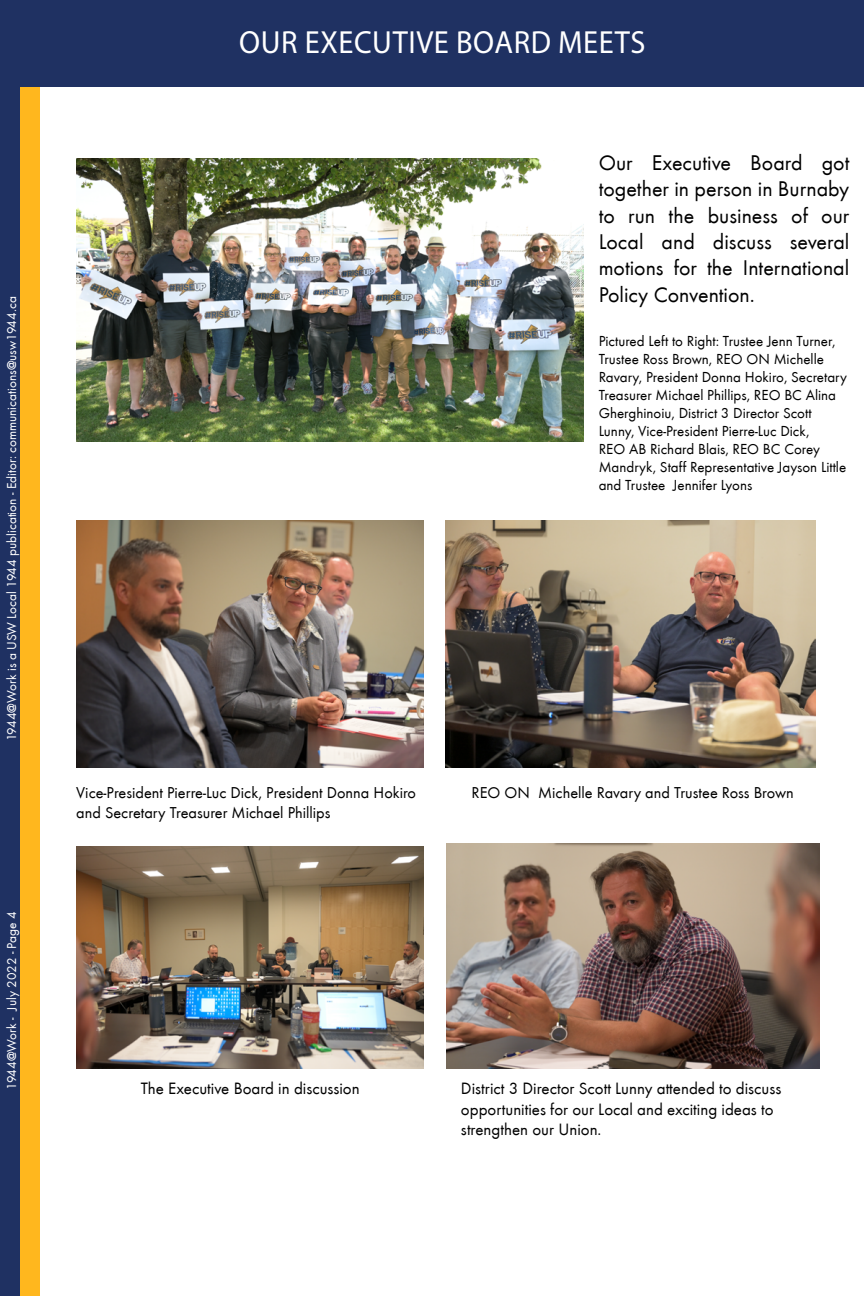
<style>
.page{position:relative;width:864px;height:1296px;background:#fff}
.page>*{position:absolute;margin:0;border:0;box-sizing:border-box;transform-origin:0 0}
.t1{font:32.1px "Myriad Pro";letter-spacing:.02em;color:#fff;scale:.95 1}
.t2{font:21.9px/26.4px "Futura T";color:#000;text-align:justify}
.t3{font:16.8px/20.4px "Futura T";color:#000}
.t4{font:16.2px/19.5px "Futura T";color:#000}
.t5{font:15px/18px "Futura T";color:#000}
.t6{font:13.5px "Futura T";color:#fff}
</style>
<div class="page">
<div style="left:0;top:0;width:20px;height:1296px;background:#1f3162"></div>
<div style="left:20px;top:0;width:20px;height:1296px;background:#ffb71e"></div>
<div style="left:1px;top:0;width:863px;height:87px;background:#1f3162"></div>
<img style="left:76px;top:159px;width:508px;height:282px">
<img style="left:446px;top:844px;width:373px;height:225px">
<img style="left:445px;top:521px;width:371px;height:246px">
<img style="left:77px;top:846px;width:347px;height:223px">
<img style="left:76px;top:521px;width:347px;height:246px">
<p class="t6" style="left:4px;top:741px;width:447px;rotate:-90deg">1944@Work is a USW Local 1944 publication - Editor: communications@usw1944.ca</p>
<p class="t6" style="left:4px;top:1090px;width:180px;rotate:-90deg">1944@Work - July 2022 - Page 4</p>
<h1 class="t1" style="left:239px;top:22px;width:429px">OUR EXECUTIVE BOARD MEETS</h1>
<h2 class="t2" style="left:599px;top:149px;width:252px">Our Executive Board got together in person in Burnaby to run the business of our Local and discuss several motions for the International Policy Convention.</h2>
<p class="t5" style="left:599px;top:332px;width:250px">Pictured Left to Right: Trustee Jenn Turner, Trustee Ross Brown, REO ON Michelle Ravary, President Donna Hokiro, Secretary Treasurer Michael Phillips, REO BC Alina Gherghinoiu, District 3 Director Scott Lunny, Vice-President Pierre-Luc Dick,<br>REO AB Richard Blais, REO BC Corey Mandryk, Staff Representative Jayson Little and Trustee Jennifer Lyons</p>
<p class="t4" style="left:76px;top:783px;width:341px">Vice-President Pierre-Luc Dick, President Donna Hokiro and Secretary Treasurer Michael Phillips</p>
<p class="t4" style="left:472px;top:783px;width:324px">REO ON Michelle Ravary and Trustee Ross Brown</p>
<p class="t3" style="left:141px;top:1078px;width:220px">The Executive Board in discussion</p>
<p class="t3" style="left:461px;top:1078px;width:322px">District 3 Director Scott Lunny attended to discuss opportunities for our Local and exciting ideas to strengthen our Union.</p>
</div>
